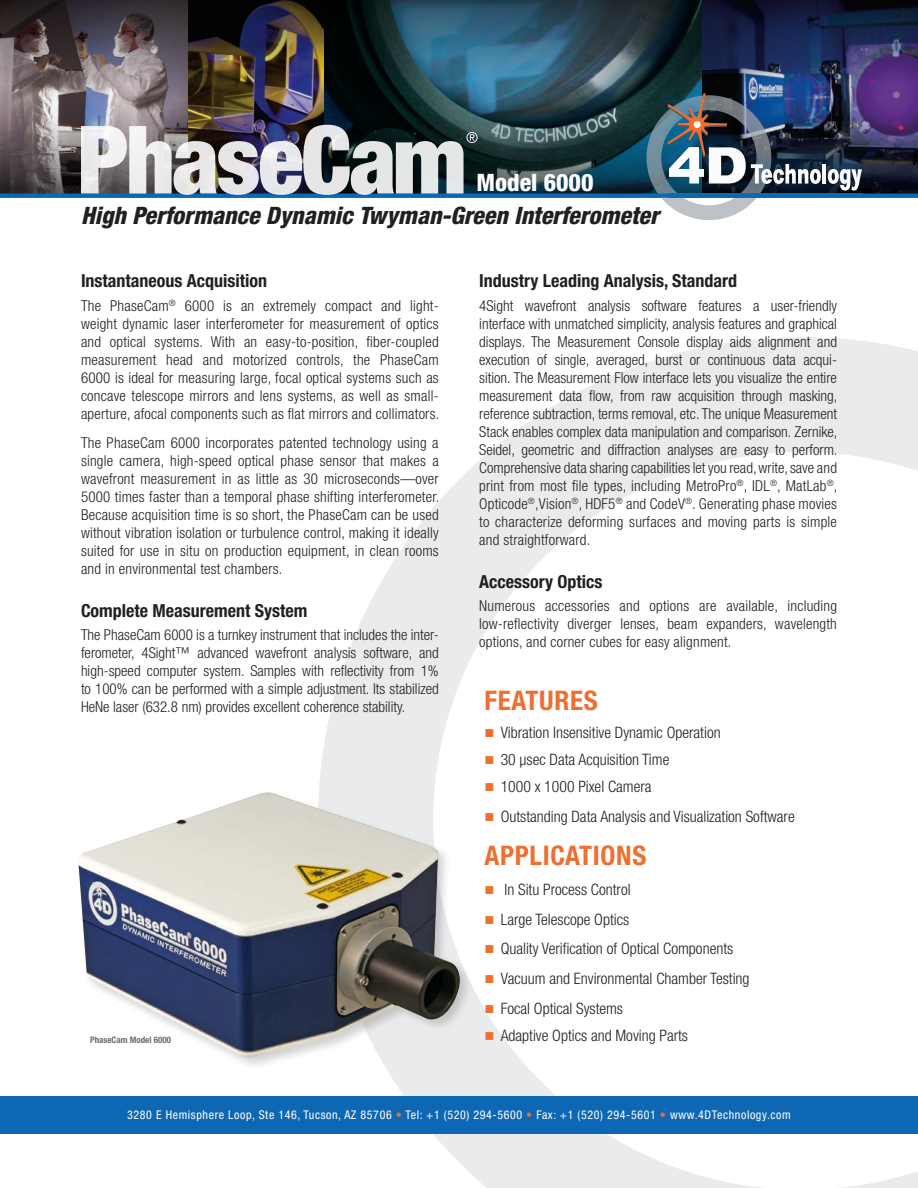
<style>
.page{position:relative;width:918px;height:1188px;background:#fff}
.page>*{position:absolute;margin:0;border:0;box-sizing:border-box;transform-origin:0 0}
.bullets_header{font:700 condensed 27px "Helvetica Neue LT Std";letter-spacing:.025em;color:#ee6f30}
.subhead{font:italic 800 condensed 24px "Helvetica Neue LT Std";color:#231f20}
.subhead-2{font:800 condensed 24px "Helvetica Neue LT Std";color:#fff}
.t1{font:700 condensed 18px "Helvetica Neue LT Std";color:#231f20}
.body_text_bulleted{font:300 condensed 15.75px "Helvetica Neue LT Std";color:#231f20}
.body_text{font:300 condensed 15px/18px "Helvetica Neue LT Std";letter-spacing:.015em;color:#231f20;text-align:justify}
.t2{font:condensed 12px "Helvetica Neue LT Std";letter-spacing:.05em;color:#fff}
.new_cutlines{font:700 condensed 9px "Helvetica Neue LT Std";color:#6c6d70}
.s1{color:#ee6f30}
.s2{font-weight:200;color:#ee6f30}
</style>
<div class="page">
<svg style="left:318px;top:337px;width:600px;height:851px"></svg>
<div style="left:684px;top:536px;width:53px;height:53px;background:#fff;border-radius:50%"></div>
<div style="left:0;top:1097px;width:918px;height:37px;background:#0e67b3"></div>
<img style="left:0;top:0;width:918px;height:193px">
<div style="left:76px;top:790px;width:398px;height:281px;background:#231f20;opacity:.2"></div>
<img style="left:77px;top:792px;width:391px;height:266px">
<div style="left:656px;top:75px;width:210px;height:120px;background:#0e67b3;opacity:.39"></div>
<img style="left:646px;top:93px;width:175px;height:127px">
<hr style="left:823px;top:164px;width:3px;height:20px;background:#fcfcfc">
<svg style="left:828px;top:169px;width:34px;height:22px"></svg>
<div style="left:694px;top:121px;width:7px;height:7px;background:#fff;border-radius:50%"></div>
<div style="left:0;top:193px;width:918px;height:5px;background:#0e67b3"></div>
<img style="left:81px;top:125px;width:397px;height:70px">
<p class="subhead-2" style="left:477px;top:167px;width:119px">Model 6000</p>
<p class="subhead" style="left:81px;top:201px;width:580px">High Performance Dynamic Twyman-Green Interferometer</p>
<p class="t1" style="left:81px;top:270px;width:188px">Instantaneous Acquisition</p>
<p class="body_text" style="left:81px;top:296px;width:360px">The PhaseCam<sup>®</sup> 6000 is an extremely compact and light&shy;weight dynamic laser interferometer for measurement of optics and optical systems. With an easy-to-position, fiber-coupled measurement head and motorized controls, the PhaseCam 6000 is ideal for measuring large, focal optical systems such as concave telescope mirrors and lens systems, as well as small&shy;aperture, afocal components such as flat mirrors and collimators.</p>
<p class="body_text" style="left:81px;top:433px;width:360px">The PhaseCam 6000 incorporates patented technology using a single camera, high-speed optical phase sensor that makes a wavefront measurement in as little as 30 microseconds—over 5000 times faster than a temporal phase shifting interferometer.<br>Because acquisition time is so short, the PhaseCam can be used without vibration isolation or turbulence control, making it ideally suited for use in situ on production equipment, in clean rooms and in environmental test chambers.</p>
<p class="t1" style="left:81px;top:599px;width:228px">Complete Measurement System</p>
<p class="body_text" style="left:81px;top:626px;width:359px">The PhaseCam 6000 is a turnkey instrument that includes the inter&shy;ferometer, 4Sight™ advanced wavefront analysis software, and high-speed computer system. Samples with reflectivity from 1% to 100% can be performed with a simple adjustment. Its stabilized HeNe laser (632.8 nm) provides excellent coherence stability.</p>
<p class="new_cutlines" style="left:90px;top:1034px;width:83px">PhaseCam Model 6000</p>
<p class="t1" style="left:479px;top:270px;width:259px">Industry Leading Analysis, Standard</p>
<p class="body_text" style="left:479px;top:296px;width:360px">4Sight wavefront analysis software features a user-friendly interface with unmatched simplicity, analysis features and graphical displays. The Measurement Console display aids alignment and execution of single, averaged, burst or continuous data acqui&shy;sition. The Measurement Flow interface lets you visualize the entire measurement data flow, from raw acquisition through masking, reference subtraction, terms removal, etc. The unique Measurement Stack enables complex data manipulation and comparison. Zernike, Seidel, geometric and diffraction analyses are easy to perform.<br>Comprehensive data sharing capabilities let you read, write, save and print from most file types, including MetroPro<sup>®</sup>, IDL<sup>®</sup>, MatLab<sup>®</sup>, Opticode<sup>®</sup>,Vision<sup>®</sup>, HDF5<sup>®</sup> and CodeV<sup>®</sup>. Generating phase movies to characterize deforming surfaces and moving parts is simple and straightforward.</p>
<p class="t1" style="left:479px;top:571px;width:125px">Accessory Optics</p>
<p class="body_text" style="left:479px;top:597px;width:359px">Numerous accessories and options are available, including low-reflectivity diverger lenses, beam expanders, wavelength options, and corner cubes for easy alignment.</p>
<p class="bullets_header" style="left:485px;top:685px;width:115px">FEATURES</p>
<p class="body_text_bulleted" style="left:485px;top:723px;width:238px"><span class="s1">■</span> Vibration Insensitive Dynamic Operation</p>
<p class="body_text_bulleted" style="left:485px;top:750px;width:186px"><span class="s1">■</span> 30 μsec Data Acquisition Time</p>
<p class="body_text_bulleted" style="left:485px;top:778px;width:169px"><span class="s1">■</span> 1000 x 1000 Pixel Camera</p>
<p class="body_text_bulleted" style="left:485px;top:807px;width:312px"><span class="s1">■</span> Outstanding Data Analysis and Visualization Software</p>
<p class="bullets_header" style="left:485px;top:839px;width:163px">APPLICATIONS</p>
<p class="body_text_bulleted" style="left:485px;top:880px;width:148px"><span class="s1">■</span> In Situ Process Control</p>
<p class="body_text_bulleted" style="left:485px;top:910px;width:146px"><span class="s1">■</span> Large Telescope Optics</p>
<p class="body_text_bulleted" style="left:485px;top:940px;width:250px"><span class="s1">■</span> Quality Verification of Optical Components</p>
<p class="body_text_bulleted" style="left:485px;top:969px;width:267px"><span class="s1">■</span> Vacuum and Environmental Chamber Testing</p>
<p class="body_text_bulleted" style="left:485px;top:999px;width:140px"><span class="s1">■</span> Focal Optical Systems</p>
<p class="body_text_bulleted" style="left:485px;top:1026px;width:205px"><span class="s1">■</span> Adaptive Optics and Moving Parts</p>
<p class="t2" style="left:127px;top:1108px;width:665px">3280 E Hemisphere Loop, Ste 146, Tucson, AZ 85706 <span class="s2">•</span> Tel: +1 (520) 294-5600 <span class="s2">•</span> Fax: +1 (520) 294-5601 <span class="s2">•</span> www.4DTechnology.com</p>
</div>
